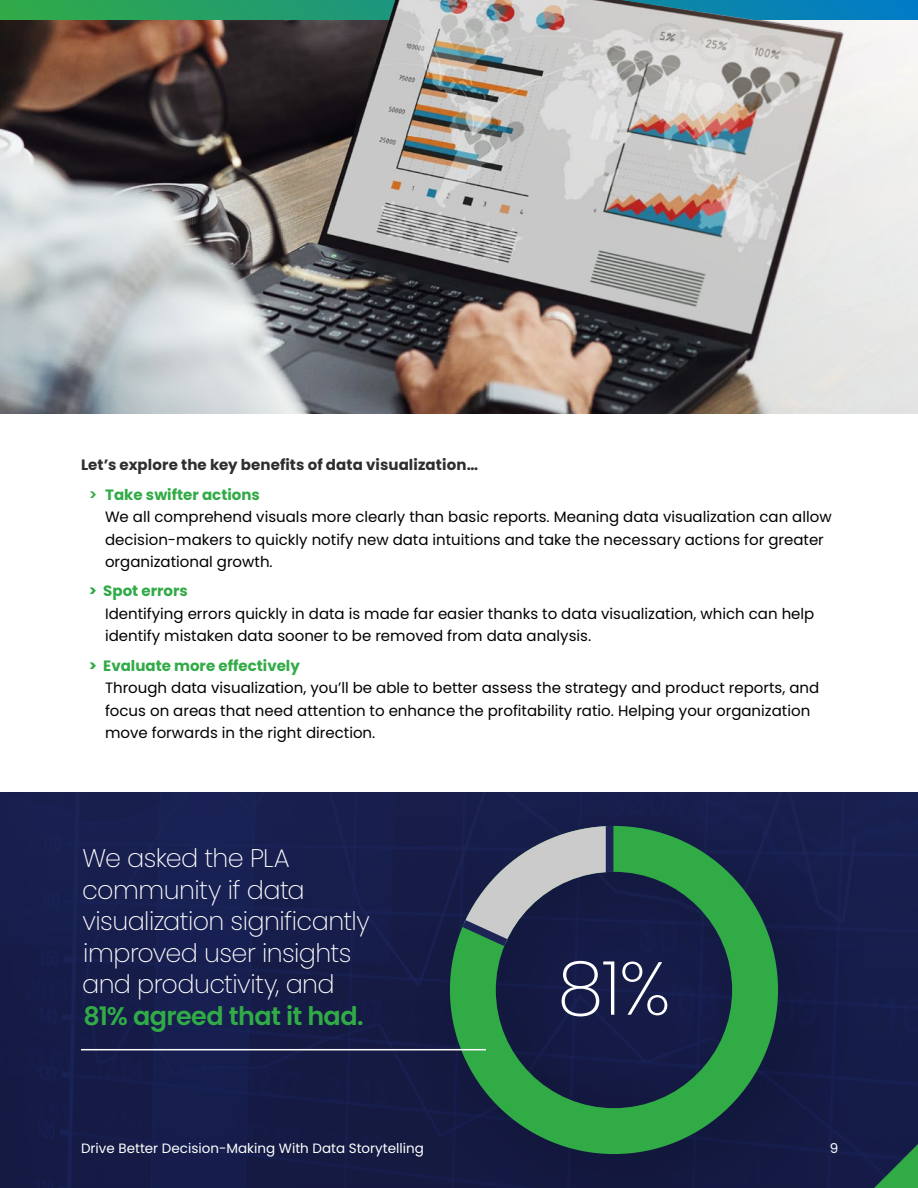
<style>
.page{position:relative;width:918px;height:1188px;background:#fff}
.page>*{position:absolute;margin:0;border:0;box-sizing:border-box;transform-origin:0 0}
.t1{font:200 74.85px "Poppins";color:#fff}
.t2{font:200 25.5px/31.5px "Poppins";letter-spacing:-.02em;color:#fff}
.t3{font:600 25.5px "Poppins";letter-spacing:-.025em;color:#31ab46}
.t4{font:15px/22.5px "Poppins";color:#000}
.t5{font:700 15px/29.2px "Poppins";letter-spacing:.005em;color:#2e2e2e}
.t6{font:700 15px "Poppins";color:#31ab46}
.t7{font:13.5px "Poppins";color:#fff}
.s1{font-weight:600;color:#31ab46}
.s2{color:#31ab46}
</style>
<div class="page">
<svg style="left:0;top:0;width:918px;height:21px;background:#249770"></svg>
<img style="left:0;top:792px;width:918px;height:396px">
<svg style="left:874px;top:1144px;width:44px;height:44px;background:#236347"></svg>
<div style="left:406px;top:782px;width:452px;height:406px;background:#000;opacity:.2"></div>
<svg style="left:450px;top:826px;width:328px;height:328px;background:#1f5245"></svg>
<svg style="left:450px;top:826px;width:167px;height:176px;background:#435465"></svg>
<hr style="left:81px;top:1049px;width:405px;height:1px;background:#fff">
<img style="left:0;top:21px;width:918px;height:393px">
<img style="left:356px;top:0;width:485px;height:187px">
<p class="t5" style="left:89px;top:450px;width:391px;text-indent:-8px">Let’s explore the key benefits of data visualization… <span class="s1">&gt;</span> <span class="s2">Take swifter actions</span></p>
<p class="t4" style="left:105px;top:506px;width:728px">We all comprehend visuals more clearly than basic reports. Meaning data visualization can allow decision-makers to quickly notify new data intuitions and take the necessary actions for greater organizational growth.</p>
<p class="t6" style="left:89px;top:582px;width:101px">&gt; Spot errors</p>
<p class="t4" style="left:105px;top:602px;width:711px">Identifying errors quickly in data is made far easier thanks to data visualization, which can help identify mistaken data sooner to be removed from data analysis.</p>
<p class="t6" style="left:89px;top:657px;width:213px">&gt; Evaluate more effectively</p>
<p class="t4" style="left:105px;top:677px;width:716px">Through data visualization, you’ll be able to better assess the strategy and product reports, and focus on areas that need attention to enhance the profitability ratio. Helping your organization move forwards in the right direction.</p>
<h2 class="t2" style="left:82px;top:843px;width:289px">We asked the PLA community if data visualization significantly improved user insights and productivity, and</h2>
<h2 class="t3" style="left:84px;top:1001px;width:282px">81% agreed that it had.</h2>
<h1 class="t1" style="left:557px;top:945px;width:115px">81%</h1>
<p class="t7" style="left:81px;top:1141px;width:344px">Drive Better Decision-Making With Data Storytelling</p>
<p class="t7" style="left:830px;top:1141px;width:10px">9</p>
</div>
